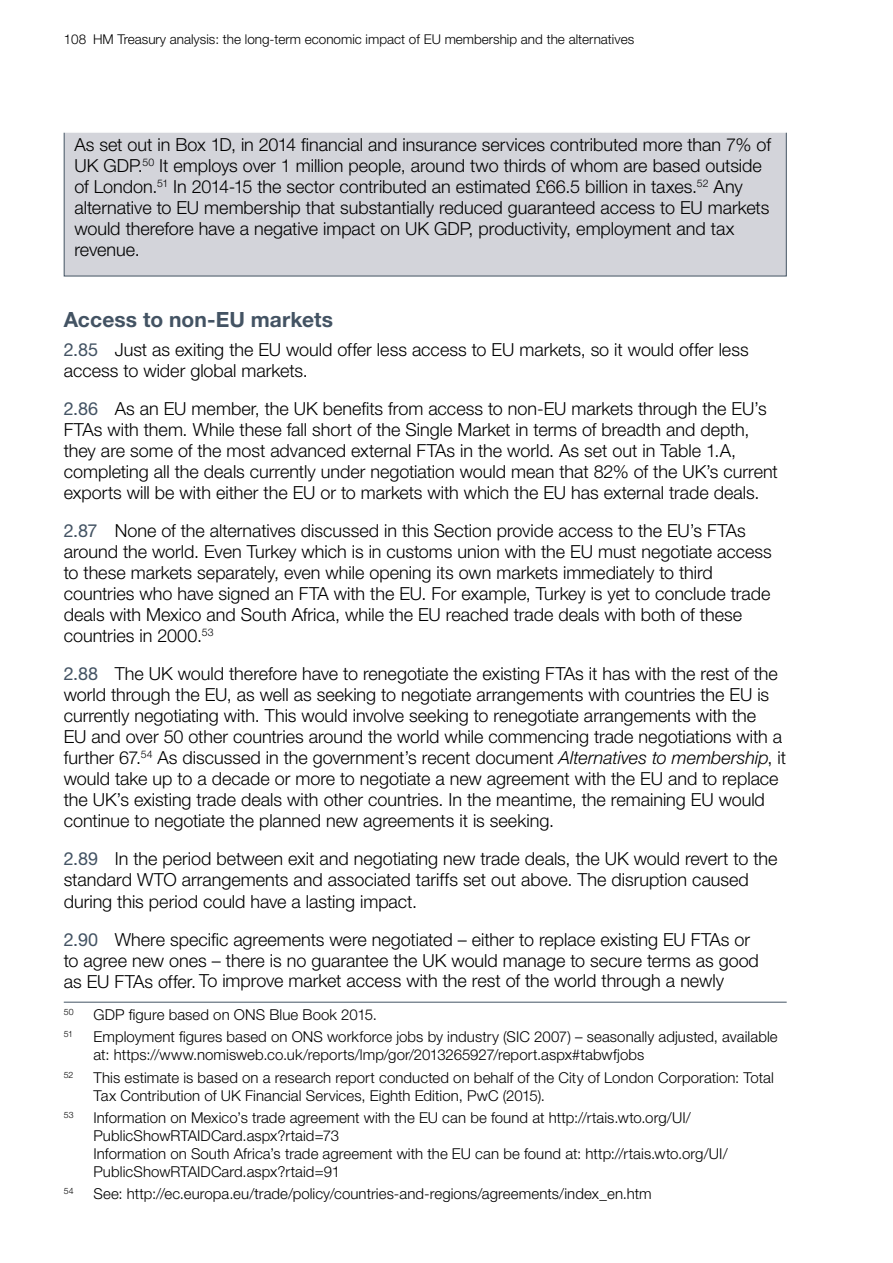
<style>
.page{position:relative;width:893px;height:1263px;background:#fff}
.page>*{position:absolute;margin:0;border:0;box-sizing:border-box;transform-origin:0 0}
.t1{font:700 21px "Helvetica Neue LT Std";letter-spacing:.005em;color:#435363}
.t2{font:300 18px/21px "Helvetica Neue LT Std";color:#000}
.t3{font:300 15px/18px "Helvetica Neue LT Std";letter-spacing:.005em;color:#000}
.t4{font:300 13.5px "Helvetica Neue LT Std";color:#000}
.t5{font:300 8.7px "Helvetica Neue LT Std";letter-spacing:.015em;color:#000}
.s1{font-weight:400;color:#435363}
.s2{font-style:italic}
</style>
<div class="page">
<div style="left:64px;top:129px;width:723px;height:147px;background:#d3d4da"></div>
<div style="left:52px;top:125px;width:750px;height:8px;background:#fff;border:2px solid #fff"></div>
<hr style="left:64px;top:1002px;width:723px;height:1px;background:#435363">
<p class="t4" style="left:64px;top:31px;width:572px">108 HM Treasury analysis: the long-term economic impact of EU membership and the alternatives</p>
<p class="t2" style="left:74px;top:134px;width:698px">As set out in Box 1D, in 2014 financial and insurance services contributed more than 7% of UK GDP.<sup>50</sup> It employs over 1 million people, around two thirds of whom are based outside of London.<sup>51</sup> In 2014-15 the sector contributed an estimated £66.5 billion in taxes.<sup>52</sup> Any alternative to EU membership that substantially reduced guaranteed access to EU markets would therefore have a negative impact on UK GDP, productivity, employment and tax revenue.</p>
<p class="t1" style="left:64px;top:306px;width:271px">Access to non-EU markets</p>
<p class="t2" style="left:64px;top:339px;width:686px"><span class="s1">2.85</span> Just as exiting the EU would offer less access to EU markets, so it would offer less access to wider global markets.</p>
<p class="t2" style="left:64px;top:398px;width:716px"><span class="s1">2.86</span> As an EU member, the UK benefits from access to non-EU markets through the EU’s FTAs with them. While these fall short of the Single Market in terms of breadth and depth, they are some of the most advanced external FTAs in the world. As set out in Table 1.A, completing all the deals currently under negotiation would mean that 82% of the UK’s current exports will be with either the EU or to markets with which the EU has external trade deals.</p>
<p class="t2" style="left:64px;top:520px;width:710px"><span class="s1">2.87</span> None of the alternatives discussed in this Section provide access to the EU’s FTAs around the world. Even Turkey which is in customs union with the EU must negotiate access to these markets separately, even while opening its own markets immediately to third countries who have signed an FTA with the EU. For example, Turkey is yet to conclude trade deals with Mexico and South Africa, while the EU reached trade deals with both of these countries in 2000.<sup>53</sup></p>
<p class="t2" style="left:64px;top:663px;width:724px"><span class="s1">2.88</span> The UK would therefore have to renegotiate the existing FTAs it has with the rest of the world through the EU, as well as seeking to negotiate arrangements with countries the EU is currently negotiating with. This would involve seeking to renegotiate arrangements with the<br>EU and over 50 other countries around the world while commencing trade negotiations with a further 67.<sup>54</sup> As discussed in the government’s recent document <span class="s2">Alternatives to membership</span>, it would take up to a decade or more to negotiate a new agreement with the EU and to replace the UK’s existing trade deals with other countries. In the meantime, the remaining EU would continue to negotiate the planned new agreements it is seeking.</p>
<p class="t2" style="left:64px;top:848px;width:715px"><span class="s1">2.89</span> In the period between exit and negotiating new trade deals, the UK would revert to the standard WTO arrangements and associated tariffs set out above. The disruption caused during this period could have a lasting impact.</p>
<p class="t2" style="left:64px;top:928px;width:697px"><span class="s1">2.90</span> Where specific agreements were negotiated – either to replace existing EU FTAs or to agree new ones – there is no guarantee the UK would manage to secure terms as good as EU FTAs offer. To improve market access with the rest of the world through a newly</p>
<p class="t5" style="left:64px;top:1007px;width:11px">50</p>
<p class="t3" style="left:94px;top:1005px;width:285px">GDP figure based on ONS Blue Book 2015.</p>
<p class="t5" style="left:64px;top:1029px;width:11px">51</p>
<p class="t3" style="left:94px;top:1028px;width:686px">Employment figures based on ONS workforce jobs by industry (SIC 2007) – seasonally adjusted, available at: https://www.nomisweb.co.uk/reports/lmp/gor/2013265927/report.aspx#tabwfjobs</p>
<p class="t5" style="left:64px;top:1069px;width:11px">52</p>
<p class="t3" style="left:94px;top:1068px;width:682px">This estimate is based on a research report conducted on behalf of the City of London Corporation: Total<br>Tax Contribution of UK Financial Services, Eighth Edition, PwC (2015).</p>
<p class="t5" style="left:64px;top:1109px;width:11px">53</p>
<p class="t3" style="left:94px;top:1108px;width:636px">Information on Mexico’s trade agreement with the EU can be found at http://rtais.wto.org/UI/ PublicShowRTAIDCard.aspx?rtaid=73<br>Information on South Africa’s trade agreement with the EU can be found at: http://rtais.wto.org/UI/ PublicShowRTAIDCard.aspx?rtaid=91</p>
<p class="t5" style="left:64px;top:1186px;width:11px">54</p>
<p class="t3" style="left:94px;top:1184px;width:560px">See: http://ec.europa.eu/trade/policy/countries-and-regions/agreements/index_en.htm</p>
</div>
